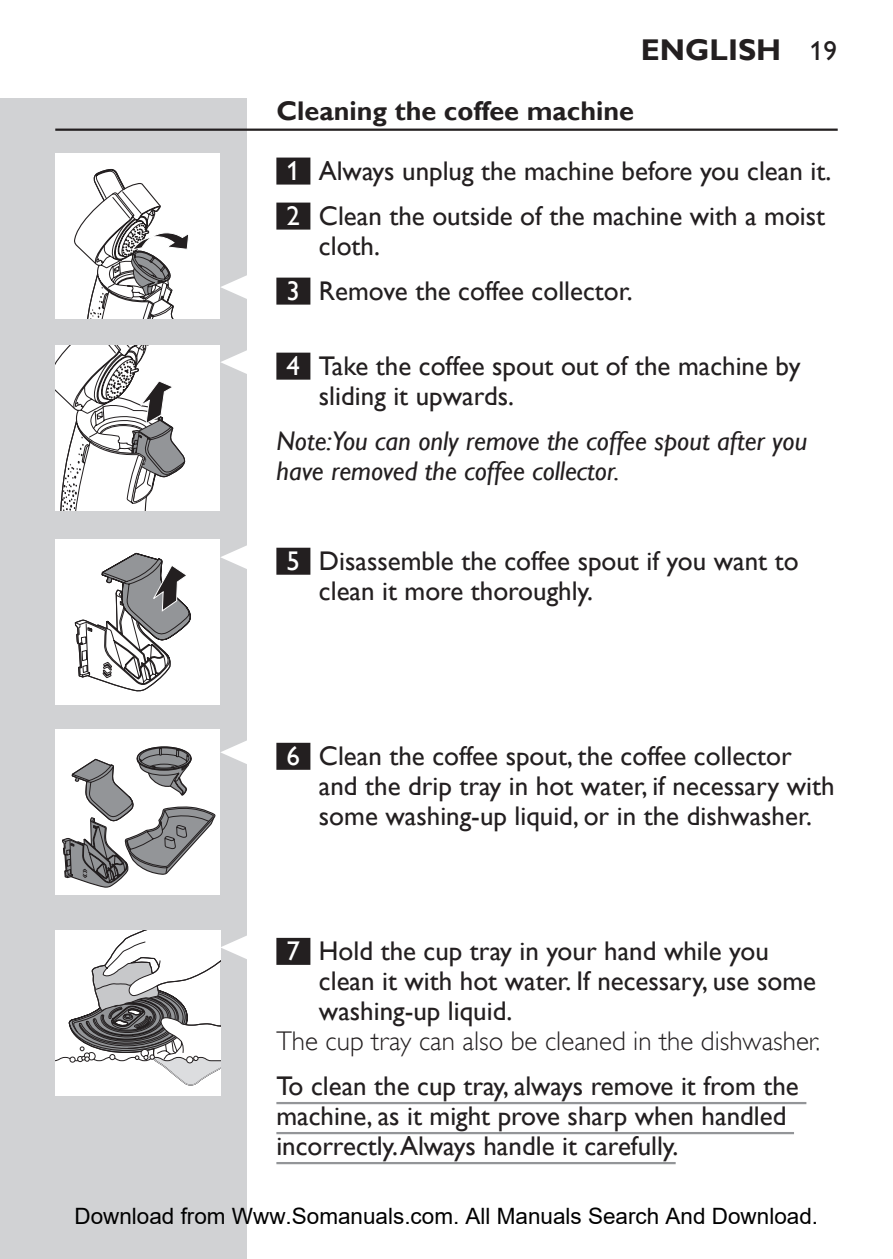
<style>
.page{position:relative;width:893px;height:1259px;background:#fff}
.page>*{position:absolute;margin:0;border:0;box-sizing:border-box;transform-origin:0 0}
.t1{font:700 30px "Gill Sans Alt One WGL";color:#231f20}
.t2{font:27px/30px "Gill Sans Alt One WGL";color:#231f20}
.t3{font:italic 27px/30px "Gill Sans Alt One WGL";color:#231f20}
.t4{font:27px "Gill Sans Alt One WGL Light";color:#231f20}
.t5{font:700 27px "Gill Sans Alt One WGL";color:#231f20}
.t6{font:22.5px "Arial";color:#000}
.s1{font-weight:400;font-size:27px}
.s2{color:#fff}
</style>
<div class="page">
<div style="left:0;top:98px;width:247px;height:1161px;background:#d1d2d4"></div>
<hr style="left:55px;top:129px;width:783px;height:2px;background:#231f20">
<div style="left:276px;top:158px;width:34px;height:27px;background:#231f20"></div>
<div style="left:276px;top:203px;width:34px;height:27px;background:#231f20"></div>
<div style="left:276px;top:278px;width:34px;height:27px;background:#231f20"></div>
<div style="left:276px;top:353px;width:34px;height:27px;background:#231f20"></div>
<div style="left:276px;top:548px;width:34px;height:27px;background:#231f20"></div>
<div style="left:276px;top:743px;width:34px;height:27px;background:#231f20"></div>
<div style="left:276px;top:938px;width:34px;height:27px;background:#231f20"></div>
<hr style="left:276px;top:1102px;width:530px;height:2px;background:#939598">
<hr style="left:276px;top:1132px;width:518px;height:2px;background:#939598">
<hr style="left:276px;top:1162px;width:400px;height:2px;background:#939598">
<div style="left:55px;top:154px;width:165px;height:165px;background:#fff"></div>
<svg style="left:74px;top:169px;width:173px;height:150px"></svg>
<svg style="left:55px;top:345px;width:192px;height:165px;background:#dcdcdc"></svg>
<svg style="left:221px;top:545px;width:26px;height:24px"></svg>
<div style="left:55px;top:539px;width:165px;height:165px;background:#fff"></div>
<svg style="left:74px;top:552px;width:117px;height:140px"></svg>
<div style="left:55px;top:730px;width:165px;height:165px;background:#fff"></div>
<svg style="left:62px;top:740px;width:185px;height:148px"></svg>
<svg style="left:55px;top:930px;width:192px;height:165px"></svg>
<p class="t1" style="left:641px;top:29px;width:197px">English <span class="s1">19</span></p>
<p class="t5" style="left:276px;top:92px;width:359px">Cleaning the coffee machine</p>
<p class="t2" style="left:287px;top:148px;width:546px;line-height:45px"><span class="s2">1</span> Always unplug the machine before you clean it.<br><span class="s2">2</span> Clean the outside of the machine with a moist</p>
<p class="t2" style="left:287px;top:223px;width:348px;line-height:45px;text-indent:32px">cloth.<br><span class="s2">3</span> Remove the coffee collector.</p>
<p class="t2" style="left:319px;top:351px;width:483px;text-indent:-32px"><span class="s2">4</span> Take the coffee spout out of the machine by sliding it upwards.</p>
<p class="t3" style="left:276px;top:426px;width:532px">Note:You can only remove the coffee spout after you have removed the coffee collector.</p>
<p class="t2" style="left:319px;top:546px;width:481px;text-indent:-32px"><span class="s2">5</span> Disassemble the coffee spout if you want to clean it more thoroughly.</p>
<p class="t2" style="left:319px;top:741px;width:517px;text-indent:-32px"><span class="s2">6</span> Clean the coffee spout, the coffee collector and the drip tray in hot water, if necessary with some washing-up liquid, or in the dishwasher.</p>
<p class="t2" style="left:319px;top:936px;width:499px;text-indent:-32px"><span class="s2">7</span> Hold the cup tray in your hand while you clean it with hot water. If necessary, use some washing-up liquid.</p>
<p class="t4" style="left:276px;top:1023px;width:545px">The cup tray can also be cleaned in the dishwasher.</p>
<p class="t2" style="left:276px;top:1071px;width:524px">To clean the cup tray, always remove it from the machine, as it might prove sharp when handled incorrectly. Always handle it carefully.</p>
<p class="t6" style="left:74px;top:1203px;width:745px">Download from Www.Somanuals.com. All Manuals Search And Download.</p>
</div>
